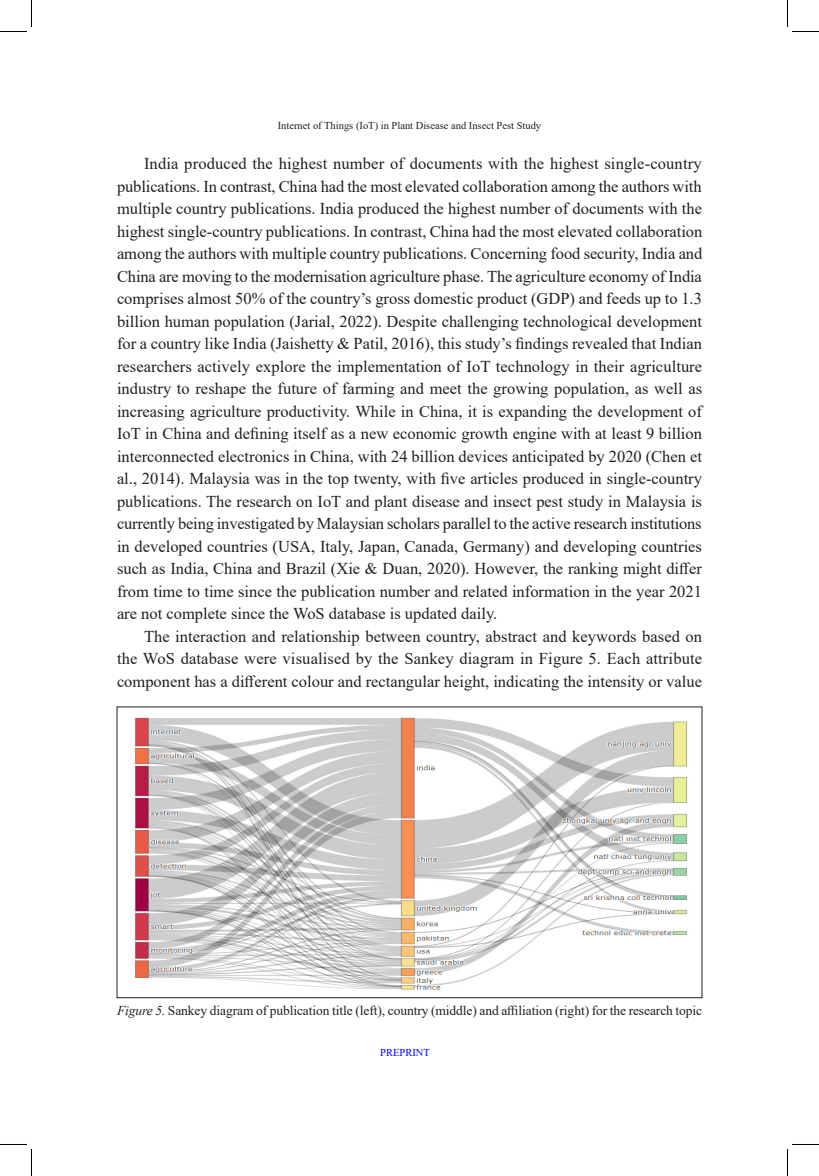
<style>
.page{position:relative;width:819px;height:1176px;background:#fff}
.page>*{position:absolute;margin:0;border:0;box-sizing:border-box;transform-origin:0 0}
.Body_Text{font:16.5px/22.5px "Times New Roman";color:#231f20;text-align:justify}
.Last_para_body_text{font:16.5px/22.5px "Times New Roman";color:#231f20;text-align:justify}
.Body_Table{font:13.5px "Times New Roman";letter-spacing:-.005em;color:#231f20}
.t1{font:10.5px "Times New Roman";color:#231f20}
.t2{font:10.5px "Times New Roman";color:#00f}
.s1{font-style:italic}
</style>
<div class="page">
<img style="left:134px;top:717px;width:554px;height:273px">
<div style="left:117px;top:706px;width:585px;height:292px;border:1px solid #231f20"></div>
<svg style="left:0;top:0;width:32px;height:32px"></svg>
<svg style="left:0;top:1144px;width:32px;height:31px"></svg>
<svg style="left:787px;top:0;width:32px;height:32px"></svg>
<svg style="left:787px;top:1144px;width:32px;height:31px"></svg>
<p class="t1" style="left:278px;top:118px;width:265px">Internet of Things (IoT) in Plant Disease and Insect Pest Study</p>
<p class="Body_Text" style="left:117px;top:152px;width:587px;text-indent:27px">India produced the highest number of documents with the highest single-country publications. In contrast, China had the most elevated collaboration among the authors with multiple country publications. India produced the highest number of documents with the highest single-country publications. In contrast, China had the most elevated collaboration among the authors with multiple country publications. Concerning food security, India and China are moving to the modernisation agriculture phase. The agriculture economy of India comprises almost 50% of the country’s gross domestic product (GDP) and feeds up to 1.3 billion human population (Jarial, 2022). Despite challenging technological development for a country like India (Jaishetty &amp; Patil, 2016), this study’s findings revealed that Indian researchers actively explore the implementation of IoT technology in their agriculture industry to reshape the future of farming and meet the growing population, as well as increasing agriculture productivity. While in China, it is expanding the development of IoT in China and defining itself as a new economic growth engine with at least 9 billion interconnected electronics in China, with 24 billion devices anticipated by 2020 (Chen et al., 2014). Malaysia was in the top twenty, with five articles produced in single-country publications. The research on IoT and plant disease and insect pest study in Malaysia is currently being investigated by Malaysian scholars parallel to the active research institutions in developed countries (USA, Italy, Japan, Canada, Germany) and developing countries such as India, China and Brazil (Xie &amp; Duan, 2020). However, the ranking might differ from time to time since the publication number and related information in the year 2021 are not complete since the WoS database is updated daily.</p>
<p class="Last_para_body_text" style="left:117px;top:624px;width:587px;text-indent:27px">The interaction and relationship between country, abstract and keywords based on the WoS database were visualised by the Sankey diagram in Figure 5. Each attribute component has a different colour and rectangular height, indicating the intensity or value</p>
<p class="Body_Table" style="left:117px;top:1000px;width:587px"><span class="s1">Figure 5.</span> Sankey diagram of publication title (left), country (middle) and affiliation (right) for the research topic</p>
<p class="t2" style="left:380px;top:1045px;width:51px">PREPRINT</p>
</div>
